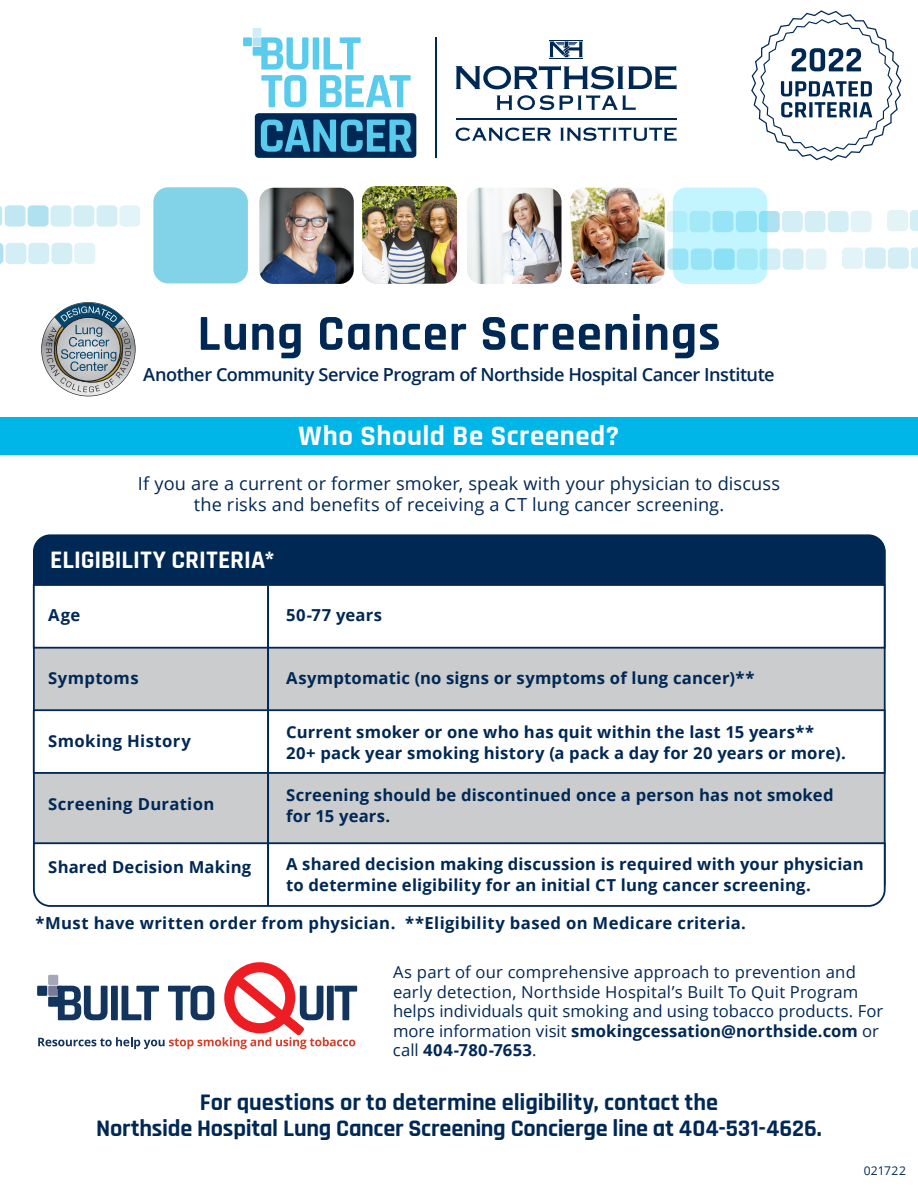
<style>
.page{position:relative;width:918px;height:1188px;background:#fff}
.page>*{position:absolute;margin:0;border:0;box-sizing:border-box;transform-origin:0 0}
.t1{font:700 51px "Rajdhani";letter-spacing:.02em;color:#002855}
.t2{font:700 28.5px "Rajdhani";letter-spacing:.015em;color:#fff}
.t3{font:700 25.5px "Rajdhani";color:#fff}
.t4{font:700 24px "Rajdhani";letter-spacing:-.005em;color:#002855}
.t5{font:18px "Open Sans";letter-spacing:.005em;color:#002855}
.t6{font:600 18px "Open Sans";letter-spacing:-.025em;color:#002855}
.t7{font:700 16.5px/21px "Open Sans";letter-spacing:.015em;color:#002855}
.t8{font:16.5px/19.5px "Open Sans";letter-spacing:.01em;color:#002855}
.t9{font:12px "Open Sans";letter-spacing:.015em;color:#002855}
.s1{font-weight:700}
</style>
<div class="page">
<div style="left:253px;top:37px;width:11px;height:9px;background:#b3e2f4"></div>
<div style="left:253px;top:28px;width:8px;height:9px;background:#d0edf8"></div>
<div style="left:243px;top:37px;width:9px;height:9px;background:#59cbec"></div>
<div style="left:253px;top:47px;width:11px;height:9px;background:#59cbec"></div>
<div style="left:255px;top:113px;width:161px;height:45px;background:#002855;border-radius:4px"></div>
<div style="left:313px;top:37px;width:6px;height:33px;background:#59cbec"></div>
<svg style="left:261px;top:37px;width:47px;height:70px"></svg>
<svg style="left:320px;top:37px;width:91px;height:70px"></svg>
<svg style="left:261px;top:120px;width:151px;height:32px"></svg>
<svg style="left:456px;top:127px;width:95px;height:14px"></svg>
<svg style="left:560px;top:127px;width:117px;height:14px"></svg>
<hr style="left:549px;top:40px;width:34px;height:1px;background:#002855">
<hr style="left:549px;top:58px;width:34px;height:1px;background:#002855">
<svg style="left:549px;top:41px;width:34px;height:16px"></svg>
<svg style="left:456px;top:66px;width:221px;height:23px"></svg>
<svg style="left:497px;top:95px;width:139px;height:15px"></svg>
<hr style="left:456px;top:119px;width:221px;height:1px;background:#002855">
<hr style="left:436px;top:37px;width:1px;height:121px;background:#002855">
<svg style="left:0;top:206px;width:2px;height:20px"></svg>
<div style="left:51px;top:205px;width:20px;height:22px;background:#d3eef5;border-radius:4px"></div>
<div style="left:73px;top:205px;width:21px;height:22px;background:#d3eef5;border-radius:4px"></div>
<div style="left:97px;top:205px;width:20px;height:22px;background:#d3eef5;border-radius:4px"></div>
<div style="left:119px;top:205px;width:21px;height:22px;background:#e3f4f9;border-radius:4px"></div>
<div style="left:28px;top:205px;width:20px;height:22px;background:#b0e1f0;border-radius:4px"></div>
<div style="left:5px;top:205px;width:21px;height:22px;background:#c2e7f3;border-radius:4px"></div>
<div style="left:6px;top:243px;width:20px;height:21px;background:#d3eef5;border-radius:4px"></div>
<div style="left:28px;top:243px;width:21px;height:21px;background:#d3eef5;border-radius:4px"></div>
<div style="left:51px;top:243px;width:21px;height:21px;background:#d3eef5;border-radius:4px"></div>
<div style="left:74px;top:243px;width:21px;height:21px;background:#e3f4f9;border-radius:4px"></div>
<svg style="left:0;top:243px;width:3px;height:21px"></svg>
<svg style="left:911px;top:247px;width:7px;height:22px"></svg>
<div style="left:888px;top:247px;width:21px;height:22px;background:#d3eef5;border-radius:4px"></div>
<div style="left:865px;top:247px;width:21px;height:22px;background:#d3eef5;border-radius:4px"></div>
<div style="left:842px;top:247px;width:21px;height:22px;background:#e3f4f9;border-radius:4px"></div>
<svg style="left:910px;top:210px;width:8px;height:21px"></svg>
<div style="left:887px;top:210px;width:21px;height:21px;background:#e3f4f9;border-radius:4px"></div>
<div style="left:782px;top:211px;width:21px;height:21px;background:#d3eef5;border-radius:4px"></div>
<div style="left:805px;top:211px;width:21px;height:21px;background:#d3eef5;border-radius:4px"></div>
<div style="left:828px;top:211px;width:21px;height:21px;background:#d3eef5;border-radius:4px"></div>
<div style="left:851px;top:211px;width:21px;height:21px;background:#e3f4f9;border-radius:4px"></div>
<div style="left:667px;top:211px;width:20px;height:21px;background:#e3f4f9;border-radius:4px"></div>
<div style="left:759px;top:211px;width:21px;height:21px;background:#b0e1f0;border-radius:4px"></div>
<div style="left:667px;top:249px;width:21px;height:21px;background:#c2e7f3;border-radius:4px"></div>
<div style="left:760px;top:249px;width:20px;height:21px;background:#d3eef5;border-radius:4px"></div>
<div style="left:783px;top:249px;width:21px;height:21px;background:#d3eef5;border-radius:4px"></div>
<div style="left:806px;top:249px;width:20px;height:21px;background:#e3f4f9;border-radius:4px"></div>
<div style="left:153px;top:187px;width:95px;height:96px;background:#83d3e8;border-radius:15px"></div>
<svg style="left:673px;top:188px;width:94px;height:96px;background:#b2eefb"></svg>
<img style="left:259px;top:188px;width:95px;height:96px">
<img style="left:467px;top:188px;width:95px;height:96px">
<img style="left:570px;top:188px;width:95px;height:96px">
<img style="left:362px;top:186px;width:95px;height:98px">
<svg style="left:41px;top:302px;width:95px;height:94px"></svg>
<svg style="left:38px;top:962px;width:319px;height:87px"></svg>
<div style="left:34px;top:535px;width:851px;height:364px;background:#cbccce;border-radius:16px"></div>
<div style="left:33px;top:709px;width:853px;height:65px;background:#fff;border:2px solid #002855"></div>
<div style="left:33px;top:584px;width:853px;height:65px;background:#fff;border:2px solid #002855"></div>
<div style="left:34px;top:535px;width:851px;height:50px;background:#002855"></div>
<svg style="left:33px;top:841px;width:853px;height:66px;background:#eef1f3"></svg>
<hr style="left:267px;top:586px;width:2px;height:319px;background:#002855">
<div style="left:0;top:417px;width:918px;height:38px;background:#00b5e8"></div>
<svg style="left:751px;top:10px;width:151px;height:151px"></svg>
<p class="t1" style="left:197px;top:302px;width:525px">Lung Cancer Screenings</p>
<p class="t6" style="left:143px;top:362px;width:633px">Another Community Service Program of Northside Hospital Cancer Institute</p>
<p class="t2" style="left:299px;top:418px;width:322px">Who Should Be Screened?</p>
<p class="t5" style="left:138px;top:472px;width:644px">If you are a current or former smoker, speak with your physician to discuss</p>
<p class="t5" style="left:194px;top:493px;width:532px">the risks and benefits of receiving a CT lung cancer screening.</p>
<p class="t3" style="left:50px;top:544px;width:226px">ELIGIBILITY CRITERIA*</p>
<p class="t7" style="left:48px;top:604px;width:33px">Age</p>
<p class="t7" style="left:286px;top:604px;width:97px">50-77 years</p>
<p class="t7" style="left:286px;top:667px;width:470px">Asymptomatic (no signs or symptoms of lung cancer)**</p>
<p class="t7" style="left:286px;top:721px;width:530px">Current smoker or one who has quit within the last 15 years**</p>
<p class="t7" style="left:286px;top:742px;width:561px">20+ pack year smoking history (a pack a day for 20 years or more).</p>
<p class="t7" style="left:286px;top:784px;width:549px">Screening should be discontinued once a person has not smoked</p>
<p class="t7" style="left:286px;top:805px;width:106px">for 15 years.</p>
<p class="t7" style="left:286px;top:853px;width:579px">A shared decision making discussion is required with your physician to determine eligibility for an initial CT lung cancer screening.</p>
<p class="t7" style="left:36px;top:913px;width:712px">*Must have written order from physician. **Eligibility based on Medicare criteria.</p>
<p class="t7" style="left:48px;top:667px;width:92px">Symptoms</p>
<p class="t7" style="left:48px;top:730px;width:144px">Smoking History</p>
<p class="t7" style="left:48px;top:793px;width:168px">Screening Duration</p>
<p class="t7" style="left:48px;top:856px;width:205px">Shared Decision Making</p>
<p class="t8" style="left:393px;top:962px;width:492px">As part of our comprehensive approach to prevention and early detection, Northside Hospital’s Built To Quit Program helps individuals quit smoking and using tobacco products. For more information visit <span class="s1">smokingcessation@northside.com</span> or call <span class="s1">404-780-7653</span>.</p>
<p class="t4" style="left:200px;top:1088px;width:520px">For questions or to determine eligibility, contact the</p>
<p class="t4" style="left:96px;top:1114px;width:727px">Northside Hospital Lung Cancer Screening Concierge line at 404-531-4626.</p>
<p class="t9" style="left:864px;top:1162px;width:44px">021722</p>
</div>
